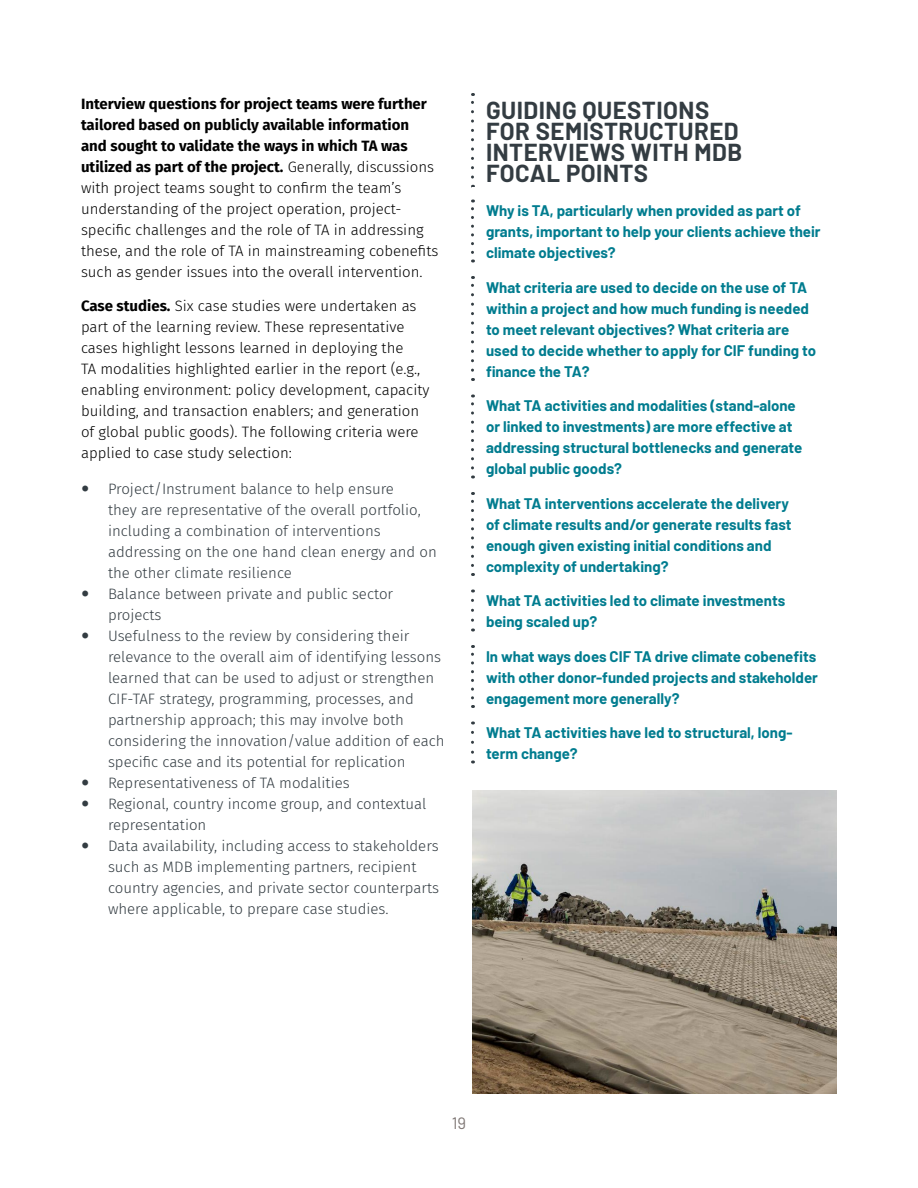
<style>
.page{position:relative;width:918px;height:1188px;background:#fff}
.page>*{position:absolute;margin:0;border:0;box-sizing:border-box;transform-origin:0 0}
.Executive_Summary_Ke{font:700 24px/21px "Barlow";letter-spacing:.02em;color:#333c42}
.t1{font:16.5px "Barlow";color:#807876}
.Executive_Summary_Ke-2{font:700 15px/21px "Barlow";color:#007c8f}
.t2{font:300 15px/21px "Fira Sans";color:#333c42}
.Body_text_10_14{font:300 15px/21px "Fira Sans";color:#000}
.s1{font-weight:700}
</style>
<div class="page">
<svg style="left:471px;top:93px;width:3px;height:84px"></svg>
<svg style="left:471px;top:200px;width:3px;height:52px"></svg>
<svg style="left:471px;top:276px;width:3px;height:94px"></svg>
<svg style="left:471px;top:394px;width:3px;height:74px"></svg>
<svg style="left:471px;top:492px;width:3px;height:74px"></svg>
<svg style="left:471px;top:590px;width:3px;height:30px"></svg>
<svg style="left:471px;top:645px;width:3px;height:53px"></svg>
<svg style="left:471px;top:722px;width:3px;height:30px"></svg>
<img style="left:472px;top:791px;width:365px;height:303px">
<p class="Body_text_10_14" style="left:81px;top:93px;width:359px"><span class="s1">Interview questions for project teams were further tailored based on publicly available information and sought to validate the ways in which TA was utilized as part of the project.</span> Generally, discussions with project teams sought to confirm the team’s understanding of the project operation, project&shy;specific challenges and the role of TA in addressing these, and the role of TA in mainstreaming cobenefits such as gender issues into the overall intervention.</p>
<p class="Body_text_10_14" style="left:81px;top:295px;width:350px"><span class="s1">Case studies.</span> Six case studies were undertaken as part of the learning review. These representative cases highlight lessons learned in deploying the<br>TA modalities highlighted earlier in the report (e.g., enabling environment: policy development, capacity building, and transaction enablers; and generation of global public goods). The following criteria were applied to case study selection:</p>
<p class="t2" style="left:108px;top:478px;width:330px">Project/Instrument balance to help ensure<br>they are representative of the overall portfolio, including a combination of interventions addressing on the one hand clean energy and on the other climate resilience</p>
<p class="t2" style="left:108px;top:583px;width:287px">Balance between private and public sector projects</p>
<p class="t2" style="left:108px;top:625px;width:338px">Usefulness to the review by considering their relevance to the overall aim of identifying lessons learned that can be used to adjust or strengthen CIF-TAF strategy, programming, processes, and partnership approach; this may involve both considering the innovation/value addition of each specific case and its potential for replication</p>
<p class="t2" style="left:108px;top:772px;width:243px">Representativeness of TA modalities</p>
<p class="t2" style="left:108px;top:793px;width:320px">Regional, country income group, and contextual representation</p>
<p class="t2" style="left:108px;top:835px;width:333px">Data availability, including access to stakeholders such as MDB implementing partners, recipient country agencies, and private sector counterparts where applicable, to prepare case studies.</p>
<p class="Executive_Summary_Ke" style="left:486px;top:97px;width:258px">GUIDING QUESTIONS<br>FOR SEMISTRUCTURED<br>INTERVIEWS WITH MDB<br>FOCAL POINTS</p>
<p class="Executive_Summary_Ke-2" style="left:486px;top:199px;width:336px">Why is TA, particularly when provided as part of grants, important to help your clients achieve their climate objectives?</p>
<p class="Executive_Summary_Ke-2" style="left:486px;top:275px;width:332px">What criteria are used to decide on the use of TA within a project and how much funding is needed to meet relevant objectives? What criteria are used to decide whether to apply for CIF funding to finance the TA?</p>
<p class="Executive_Summary_Ke-2" style="left:486px;top:394px;width:318px">What TA activities and modalities (stand-alone or linked to investments) are more effective at addressing structural bottlenecks and generate global public goods?</p>
<p class="Executive_Summary_Ke-2" style="left:486px;top:491px;width:307px">What TA interventions accelerate the delivery of climate results and/or generate results fast enough given existing initial conditions and complexity of undertaking?</p>
<p class="Executive_Summary_Ke-2" style="left:486px;top:589px;width:301px">What TA activities led to climate investments being scaled up?</p>
<p class="Executive_Summary_Ke-2" style="left:486px;top:644px;width:334px">In what ways does CIF TA drive climate cobenefits with other donor-funded projects and stakeholder engagement more generally?</p>
<p class="Executive_Summary_Ke-2" style="left:486px;top:721px;width:308px">What TA activities have led to structural, long&shy;term change?</p>
<p class="t1" style="left:452px;top:1112px;width:16px">19</p>
</div>
